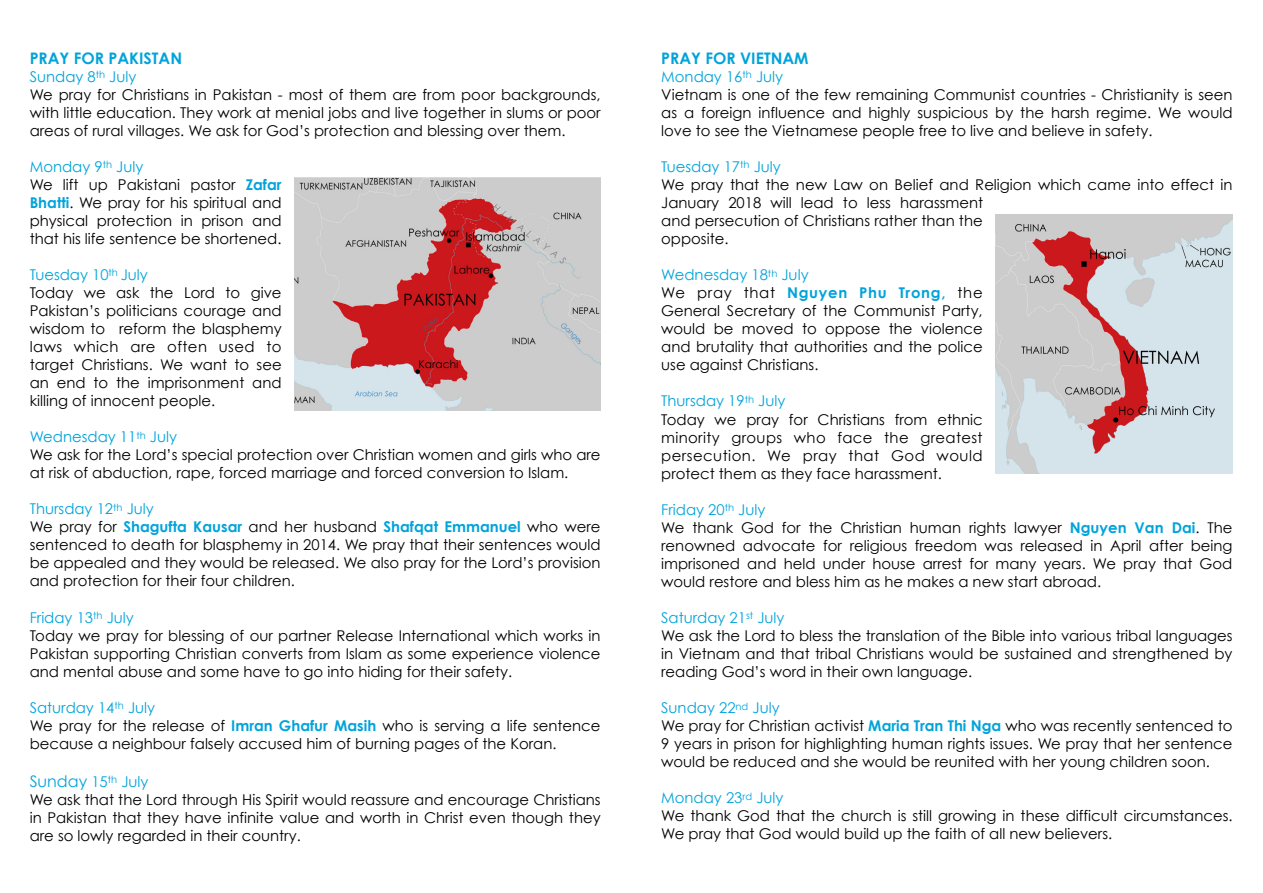
<style>
.page{position:relative;width:1263px;height:893px;background:#fff}
.page>*{position:absolute;margin:0;border:0;box-sizing:border-box;transform-origin:0 0}
.t1{font:700 15.9px "Century Gothic";color:#01a3db}
.t2{font:15.9px "Century Gothic";color:#01a3db}
.t3{font:14.85px/18px "Century Gothic";color:#000}
.s1{color:#01a3db}
.s2{font-weight:700;color:#01a3db}
.s3{font-size:14.85px}
</style>
<div class="page">
<img style="left:295px;top:177px;width:306px;height:234px">
<img style="left:996px;top:214px;width:237px;height:259px">
<p class="t1" style="left:30px;top:46px;width:154px">PRAY FOR PAKISTAN</p>
<p class="t3" style="left:30px;top:67px;width:572px"><span class="s1">Sunday 8</span><sup>th</sup> <span class="s1">July<br></span>We pray for Christians in Pakistan - most of them are from poor backgrounds, with little education. They work at menial jobs and live together in slums or poor areas of rural villages. We ask for God’s protection and blessing over them.</p>
<p class="t3" style="left:30px;top:157px;width:253px"><span class="s1">Monday 9</span><sup>th</sup> <span class="s1">July<br></span>We lift up Pakistani pastor <span class="s2">Zafar<br>Bhatti</span>. We pray for his spiritual and physical protection in prison and that his life sentence be shortened.</p>
<p class="t3" style="left:30px;top:265px;width:253px"><span class="s1">Tuesday 10</span><sup>th</sup> <span class="s1">July<br></span>Today we ask the Lord to give<br>Pakistan’s politicians courage and wisdom to reform the blasphemy laws which are often used to target Christians. We want to see an end to the imprisonment and killing of innocent people.</p>
<p class="t3" style="left:30px;top:428px;width:572px"><span class="s1">Wednesday 11</span><sup>th</sup> <span class="s1">July<br></span>We ask for the Lord’s special protection over Christian women and girls who are at risk of abduction, rape, forced marriage and forced conversion to Islam.</p>
<p class="t3" style="left:30px;top:500px;width:572px"><span class="s1">Thursday 12</span><sup>th</sup> <span class="s1">July<br></span>We pray for <span class="s2">Shagufta Kausar</span> and her husband <span class="s2">Shafqat Emmanuel</span> who were sentenced to death for blasphemy in 2014. We pray that their sentences would be appealed and they would be released. We also pray for the Lord’s provision and protection for their four children.</p>
<p class="t3" style="left:30px;top:608px;width:572px"><span class="s1">Friday 13</span><sup>th</sup> <span class="s1">July<br></span>Today we pray for blessing of our partner Release International which works in Pakistan supporting Christian converts from Islam as some experience violence and mental abuse and some have to go into hiding for their safety.</p>
<p class="t3" style="left:30px;top:698px;width:572px"><span class="s1">Saturday 14</span><sup>th</sup> <span class="s1">July<br></span>We pray for the release of <span class="s2">Imran Ghafur Masih</span> who is serving a life sentence because a neighbour falsely accused him of burning pages of the Koran.</p>
<p class="t2" style="left:30px;top:770px;width:120px">Sunday <span class="s3">15</span><sup>th</sup> <span class="s3">July</span></p>
<p class="t3" style="left:30px;top:790px;width:572px;text-align:justify">We ask that the Lord through His Spirit would reassure and encourage Christians in Pakistan that they have infinite value and worth in Christ even though they are so lowly regarded in their country.</p>
<p class="t1" style="left:661px;top:46px;width:149px">PRAY FOR VIETNAM</p>
<p class="t3" style="left:661px;top:67px;width:573px"><span class="s1">Monday 16</span><sup>th</sup> <span class="s1">July<br></span>Vietnam is one of the few remaining Communist countries - Christianity is seen as a foreign influence and highly suspicious by the harsh regime. We would love to see the Vietnamese people free to live and believe in safety.</p>
<p class="t3" style="left:661px;top:157px;width:573px"><span class="s1">Tuesday 17</span><sup>th</sup> <span class="s1">July<br></span>We pray that the new Law on Belief and Religion which came into effect in January 2018 will lead to less harassment<br>and persecution of Christians rather than the<br>opposite.</p>
<p class="t3" style="left:661px;top:266px;width:323px"><span class="s1">Wednesday 18</span><sup>th</sup> <span class="s1">July<br></span>We pray that <span class="s2">Nguyen Phu Trong,</span> the General Secretary of the Communist Party, would be moved to oppose the violence and brutality that authorities and the police use against Christians.</p>
<p class="t3" style="left:661px;top:392px;width:323px"><span class="s1">Thursday 19</span><sup>th</sup> <span class="s1">July<br></span>Today we pray for Christians from ethnic minority groups who face the greatest persecution. We pray that God would protect them as they face harassment.</p>
<p class="t3" style="left:661px;top:500px;width:573px"><span class="s1">Friday 20</span><sup>th</sup> <span class="s1">July<br></span>We thank God for the Christian human rights lawyer <span class="s2">Nguyen Van Dai</span>. The renowned advocate for religious freedom was released in April after being imprisoned and held under house arrest for many years. We pray that God would restore and bless him as he makes a new start abroad.</p>
<p class="t3" style="left:661px;top:608px;width:573px"><span class="s1">Saturday 21</span><sup>st</sup> <span class="s1">July<br></span>We ask the Lord to bless the translation of the Bible into various tribal languages in Vietnam and that tribal Christians would be sustained and strengthened by reading God’s word in their own language.</p>
<p class="t3" style="left:661px;top:699px;width:573px"><span class="s1">Sunday 22</span><sup>nd</sup> <span class="s1">July<br></span>We pray for Christian activist <span class="s2">Maria Tran Thi Nga</span> who was recently sentenced to 9 years in prison for highlighting human rights issues. We pray that her sentence would be reduced and she would be reunited with her young children soon.</p>
<p class="t3" style="left:661px;top:789px;width:573px"><span class="s1">Monday 23</span><sup>rd</sup> <span class="s1">July<br></span>We thank God that the church is still growing in these difficult circumstances.<br>We pray that God would build up the faith of all new believers.</p>
</div>
